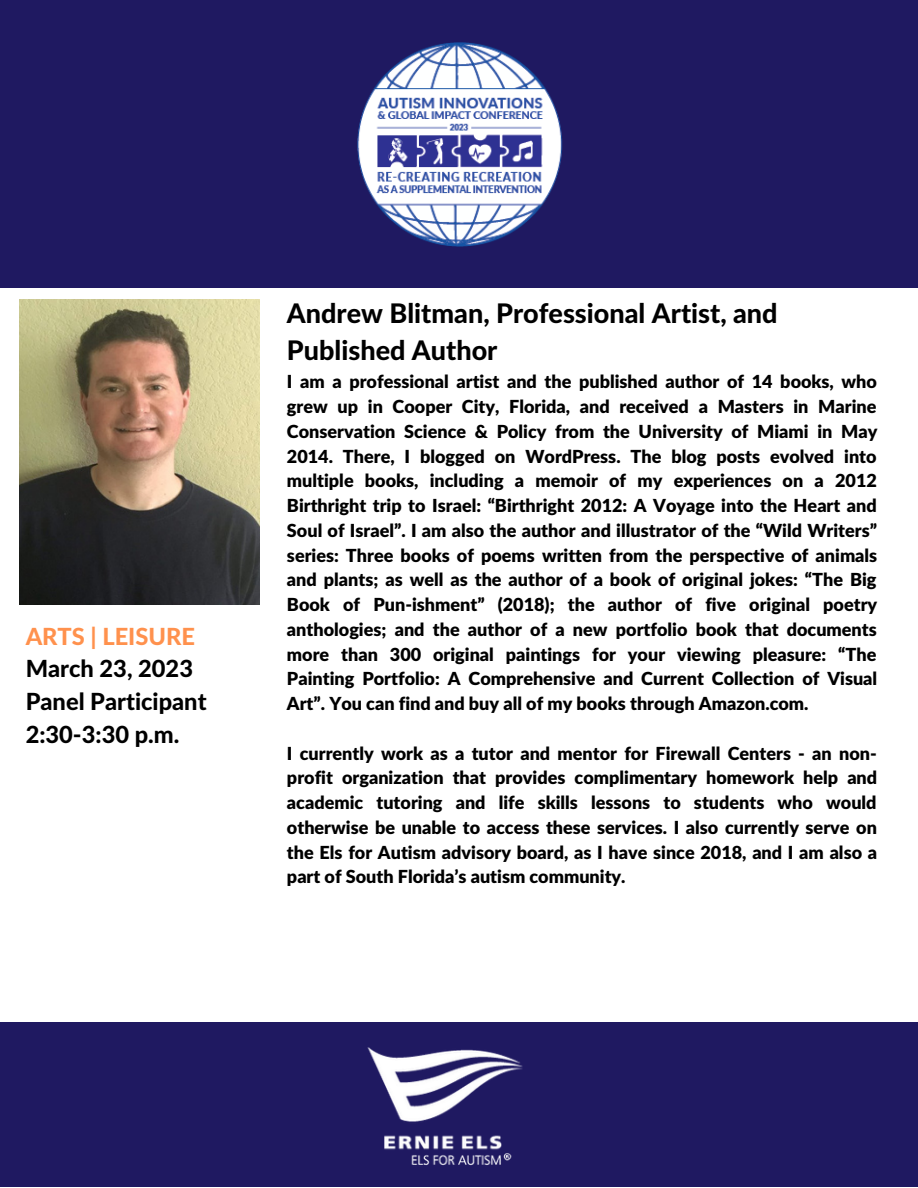
<style>
.page{position:relative;width:918px;height:1188px;background:#fff}
.page>*{position:absolute;margin:0;border:0;box-sizing:border-box;transform-origin:0 0}
.t1{font:800 27px/37.2px "Lato Latin";color:#000}
.t2{font:800 23.7px/32.7px "Lato Latin";color:#000}
.t3{font:800 23.7px "Lato Latin";color:#ff914d}
.t4{font:900 18px/24.8px "Lato Latin";color:#000;text-align:justify}
</style>
<div class="page">
<div style="left:0;top:1023px;width:918px;height:164px;background:#1f1961"></div>
<div style="left:0;top:0;width:918px;height:287px;background:#1f1961"></div>
<img style="left:357px;top:42px;width:206px;height:205px">
<img style="left:20px;top:300px;width:240px;height:304px">
<img style="left:348px;top:1022px;width:193px;height:144px">
<h2 class="t3" style="left:26px;top:626px;width:171px">ARTS | LEISURE</h2>
<h2 class="t2" style="left:26px;top:654px;width:182px">March 23, 2023<br>Panel Participant<br>2:30-3:30 p.m.</h2>
<h1 class="t1" style="left:287px;top:296px;width:492px">Andrew Blitman, Professional Artist, and<br>Published Author</h1>
<p class="t4" style="left:287px;top:370px;width:592px">I am a professional artist and the published author of 14 books, who grew up in Cooper City, Florida, and received a Masters in Marine Conservation Science &amp; Policy from the University of Miami in May 2014. There, I blogged on WordPress. The blog posts evolved into multiple books, including a memoir of my experiences on a 2012<br>Birthright trip to Israel: “Birthright 2012: A Voyage into the Heart and Soul of Israel”. I am also the author and illustrator of the “Wild Writers” series: Three books of poems written from the perspective of animals and plants; as well as the author of a book of original jokes: “The Big Book of Pun-ishment” (2018); the author of five original poetry anthologies; and the author of a new portfolio book that documents more than 300 original paintings for your viewing pleasure: “The Painting Portfolio: A Comprehensive and Current Collection of Visual Art”. You can find and buy all of my books through Amazon.com.</p>
<p class="t4" style="left:287px;top:742px;width:592px">I currently work as a tutor and mentor for Firewall Centers - an non&shy;profit organization that provides complimentary homework help and academic tutoring and life skills lessons to students who would otherwise be unable to access these services. I also currently serve on the Els for Autism advisory board, as I have since 2018, and I am also a part of South Florida’s autism community.</p>
</div>
